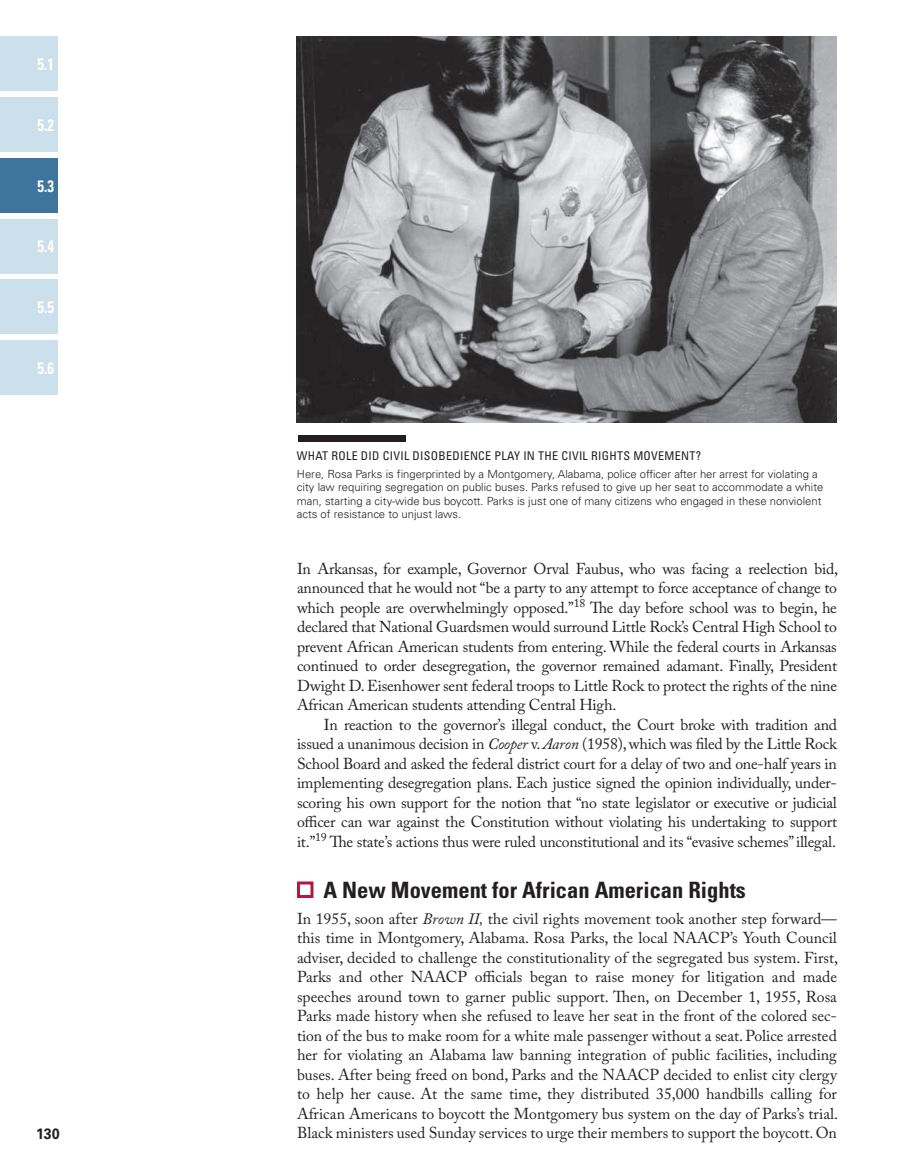
<style>
.page{position:relative;width:918px;height:1175px;background:#fff}
.page>*{position:absolute;margin:0;border:0;box-sizing:border-box;transform-origin:0 0}
.t1{font:700 condensed 22.5px "Univers LT Std";color:#231f20}
.t2{font:700 condensed 16.5px "Univers LT Std";color:#fff;scale:.9 1}
.t3{font:15.75px/19.5px "Adobe Caslon Pro";letter-spacing:-.015em;color:#231f20;text-align:justify}
.t4{font:700 15px "Univers LT Std";color:#231f20;scale:.95 1}
.t5{font:condensed 12px "Univers LT Std";letter-spacing:.025em;color:#231f20}
.t6{font:300 11.25px/13.5px "Univers LT Std";color:#231f20}
.s1{font-style:italic}
</style>
<div class="page">
<div style="left:0;top:36px;width:58px;height:55px;background:#cce0eb"></div>
<div style="left:0;top:218px;width:58px;height:55px;background:#cce0eb"></div>
<div style="left:0;top:97px;width:58px;height:55px;background:#cce0eb"></div>
<div style="left:0;top:279px;width:58px;height:55px;background:#cce0eb"></div>
<div style="left:0;top:340px;width:58px;height:55px;background:#cce0eb"></div>
<div style="left:0;top:158px;width:58px;height:55px;background:#3e759c"></div>
<img style="left:297px;top:36px;width:540px;height:387px">
<div style="left:298px;top:436px;width:108px;height:6px;background:#231f20"></div>
<div style="left:297px;top:881px;width:17px;height:17px;border:3px solid #b11844"></div>
<p class="t2" style="left:38px;top:54px;width:20px">5.1</p>
<p class="t2" style="left:38px;top:115px;width:20px">5.2</p>
<p class="t2" style="left:38px;top:175px;width:20px">5.3</p>
<p class="t2" style="left:38px;top:236px;width:20px">5.4</p>
<p class="t2" style="left:38px;top:297px;width:20px">5.5</p>
<p class="t2" style="left:38px;top:357px;width:20px">5.6</p>
<p class="t4" style="left:36px;top:1124px;width:27px">130</p>
<p class="t5" style="left:297px;top:448px;width:19px">WHAT</p>
<p class="t5" style="left:331px;top:448px;width:8px">ROLE</p>
<p class="t5" style="left:361px;top:448px;width:7px">DID</p>
<p class="t5" style="left:383px;top:448px;width:38px">CIVIL DISOBEDIENCE</p>
<p class="t5" style="left:495px;top:448px;width:8px">PLAY</p>
<p class="t5" style="left:523px;top:448px;width:23px">IN THE</p>
<p class="t5" style="left:561px;top:448px;width:56px">CIVIL RIGHTS</p>
<p class="t5" style="left:633px;top:448px;width:69px">MOVEMENT?</p>
<p class="t6" style="left:297px;top:467px;width:528px">Here, Rosa Parks is fingerprinted by a Montgomery, Alabama, police officer after her arrest for violating a city law requiring segregation on public buses. Parks refused to give up her seat to accommodate a white man, starting a city-wide bus boycott. Parks is just one of many citizens who engaged in these nonviolent acts of resistance to unjust laws.</p>
<p class="t3" style="left:297px;top:558px;width:543px">In Arkansas, for example, Governor Orval Faubus, who was facing a reelection bid, announced that he would not “be a party to any attempt to force acceptance of change to which people are overwhelmingly opposed.”<sup>18</sup> The day before school was to begin, he declared that National Guardsmen would surround Little Rock’s Central High School to prevent African American students from entering. While the federal courts in Arkansas continued to order desegregation, the governor remained adamant. Finally, President Dwight D. Eisenhower sent federal troops to Little Rock to protect the rights of the nine African American students attending Central High.</p>
<p class="t3" style="left:297px;top:714px;width:542px;text-indent:27px">In reaction to the governor’s illegal conduct, the Court broke with tradition and issued a unanimous decision in <span class="s1">Cooper</span> v. <span class="s1">Aaron</span> (1958), which was filed by the Little Rock School Board and asked the federal district court for a delay of two and one-half years in implementing desegregation plans. Each justice signed the opinion individually, under&shy;scoring his own support for the notion that “no state legislator or executive or judicial officer can war against the Constitution without violating his undertaking to support it.”<sup>19</sup> The state’s actions thus were ruled unconstitutional and its “evasive schemes” illegal.</p>
<h1 class="t1" style="left:323px;top:876px;width:424px">A New Movement for African American Rights</h1>
<p class="t3" style="left:297px;top:908px;width:543px">In 1955, soon after <span class="s1">Brown II,</span> the civil rights movement took another step forward— this time in Montgomery, Alabama. Rosa Parks, the local NAACP’s Youth Council adviser, decided to challenge the constitutionality of the segregated bus system. First, Parks and other NAACP officials began to raise money for litigation and made speeches around town to garner public support. Then, on December 1, 1955, Rosa Parks made history when she refused to leave her seat in the front of the colored sec&shy;tion of the bus to make room for a white male passenger without a seat. Police arrested her for violating an Alabama law banning integration of public facilities, including buses. After being freed on bond, Parks and the NAACP decided to enlist city clergy to help her cause. At the same time, they distributed 35,000 handbills calling for African Americans to boycott the Montgomery bus system on the day of Parks’s trial.<br>Black ministers used Sunday services to urge their members to support the boycott. On</p>
</div>
